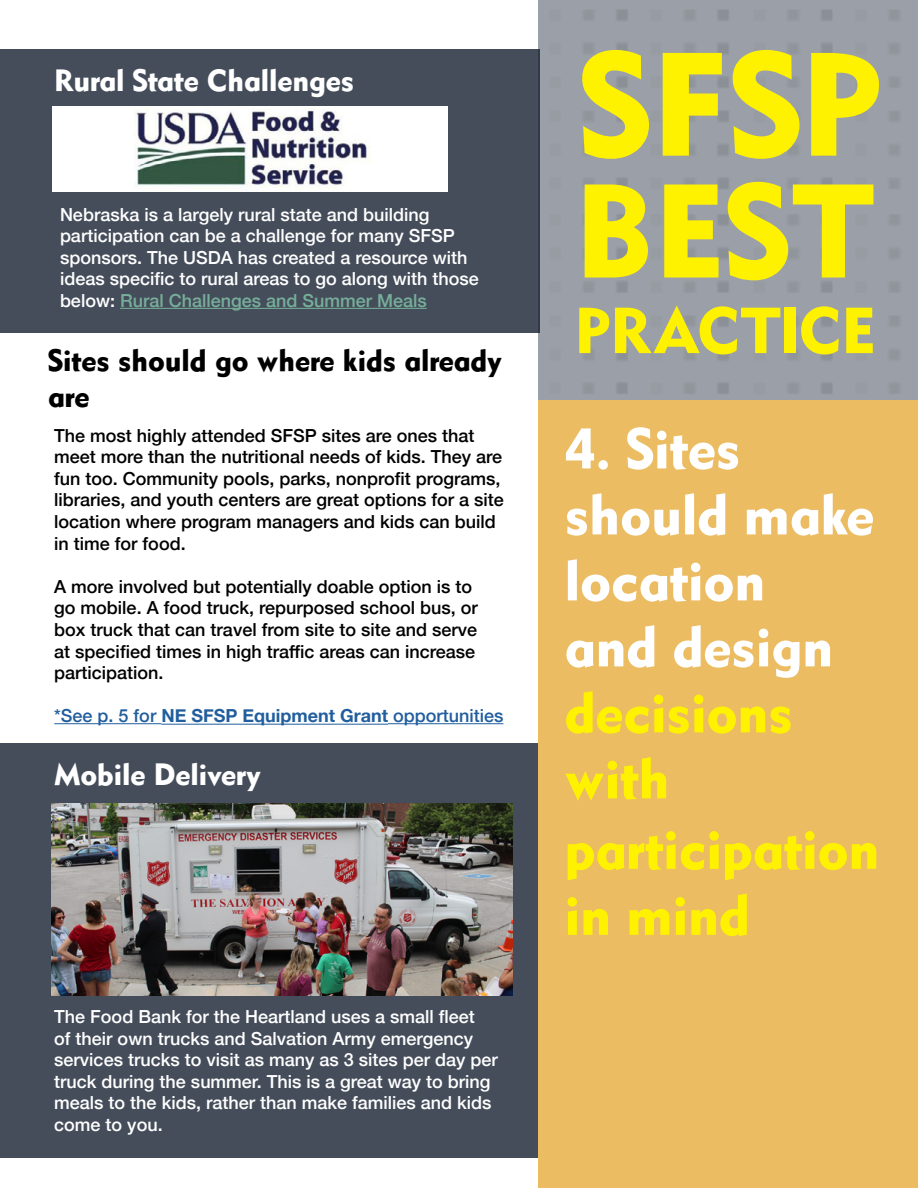
<style>
.page{position:relative;width:918px;height:1188px;background:#fff}
.page>*{position:absolute;margin:0;border:0;box-sizing:border-box;transform-origin:0 0}
.t1{font:142.5px "Cg Gothic No 3";color:#fff200}
.t2{font:129px "Cg Gothic No 3";color:#fff200}
.t3{font:63px "Cg Gothic No 3";color:#fff200}
.t4{font:55.5px/66px "Cg Gothic No 3";color:#fff}
.t5{font:55.5px/67.5px "Cg Gothic No 3";color:#fff200}
.t6{font:30px "Cg Gothic No 3";color:#fff}
.t7{font:30px/36px "Cg Gothic No 3";color:#000}
.t8{font:500 18px/21.6px "Helvetica Neue";color:#000}
.t9{font:500 18px/21.6px "Helvetica Neue";color:#fff}
.t10{font:500 18px "Helvetica Neue";color:#215e9e}
.s1{color:#76ae99}
.s2{font-weight:700}
</style>
<div class="page">
<div style="left:0;top:743px;width:538px;height:415px;background:#454d5b"></div>
<div style="left:538px;top:0;width:380px;height:401px;background:#9b9fa7"></div>
<div style="left:538px;top:401px;width:380px;height:787px;background:#ecbc62"></div>
<hr style="left:54px;top:723px;width:107px;height:1px;background:#215e9e">
<hr style="left:161px;top:724px;width:227px;height:1px;background:#215e9e">
<hr style="left:388px;top:723px;width:115px;height:1px;background:#215e9e">
<div style="left:0;top:50px;width:539px;height:283px;background:#454d5b"></div>
<hr style="left:120px;top:308px;width:307px;height:1px;background:#76ae99">
<img style="left:51px;top:803px;width:461px;height:193px">
<div style="left:52px;top:106px;width:396px;height:85px;background:#fff"></div>
<img style="left:136px;top:106px;width:234px;height:83px">
<h3 class="t6" style="left:54px;top:62px;width:302px">Rural State Challenges</h3>
<p class="t9" style="left:60px;top:202px;width:420px">Nebraska is a largely rural state and building participation can be a challenge for many SFSP sponsors. The USDA has created a resource with ideas specific to rural areas to go along with those below: <span class="s1">Rural Challenges and Summer Meals</span></p>
<h3 class="t7" style="left:48px;top:343px;width:455px">Sites should go where kids already are</h3>
<p class="t8" style="left:54px;top:423px;width:451px">The most highly attended SFSP sites are ones that meet more than the nutritional needs of kids. They are fun too. Community pools, parks, nonprofit programs, libraries, and youth centers are great options for a site location where program managers and kids can build in time for food.</p>
<p class="t8" style="left:54px;top:574px;width:425px">A more involved but potentially doable option is to go mobile. A food truck, repurposed school bus, or box truck that can travel from site to site and serve at specified times in high traffic areas can increase participation.</p>
<p class="t10" style="left:54px;top:702px;width:451px">*See p. 5 for <span class="s2">NE SFSP Equipment Grant</span> opportunities</p>
<h3 class="t6" style="left:54px;top:756px;width:208px">Mobile Delivery</h3>
<p class="t9" style="left:54px;top:1004px;width:445px">The Food Bank for the Heartland uses a small fleet<br>of their own trucks and Salvation Army emergency services trucks to visit as many as 3 sites per day per truck during the summer. This is a great way to bring meals to the kids, rather than make families and kids come to you.</p>
<h1 class="t1" style="left:580px;top:18px;width:302px">SFSP</h1>
<h2 class="t2" style="left:575px;top:153px;width:303px">BEST</h2>
<h3 class="t3" style="left:575px;top:292px;width:303px">PRACTICE</h3>
<h3 class="t4" style="left:565px;top:416px;width:311px">4. Sites should make location<br>and design</h3>
<h3 class="t5" style="left:565px;top:679px;width:316px">decisions with participation in mind</h3>
</div>
